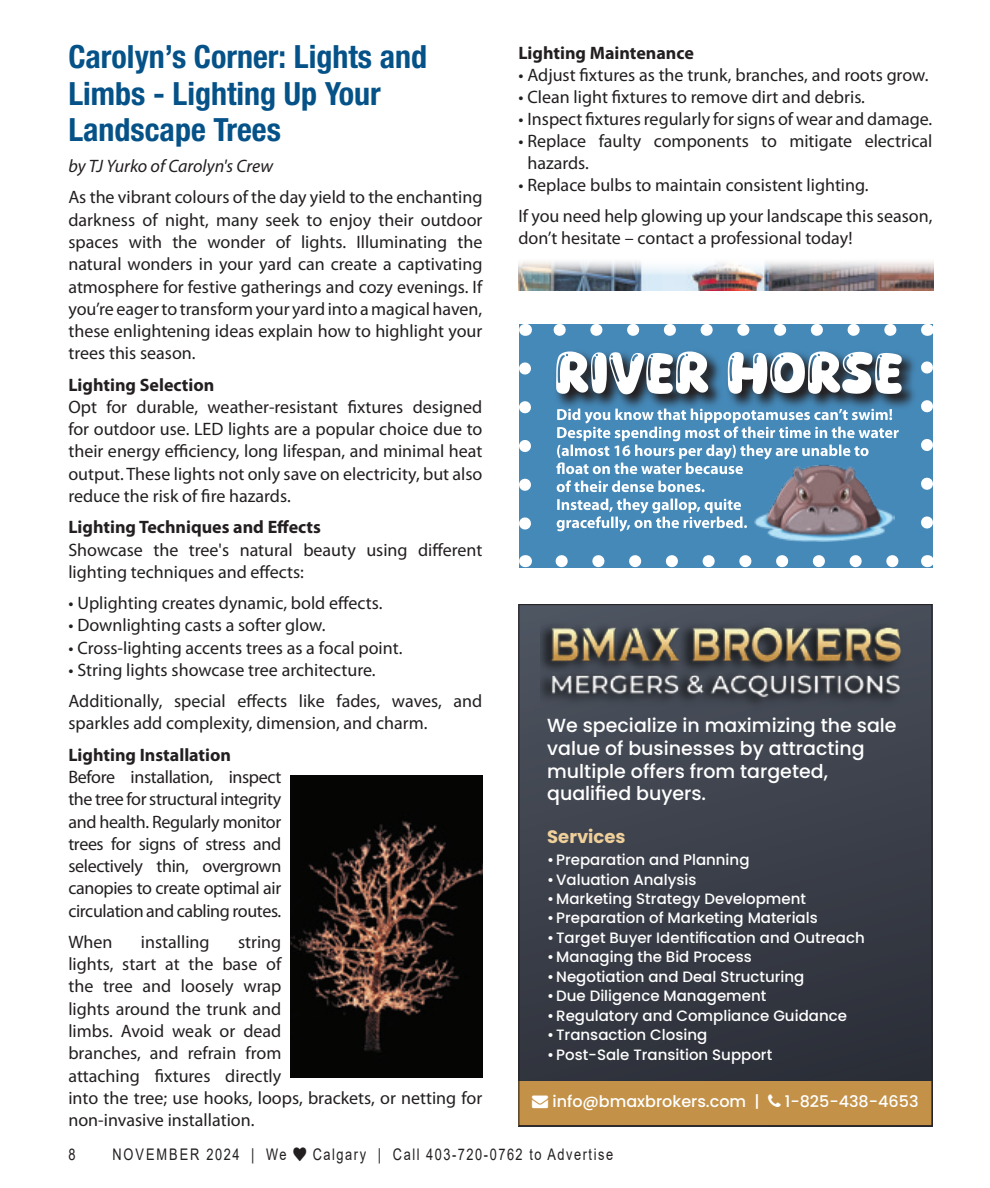
<style>
.page{position:relative;width:990px;height:1188px;background:#fff}
.page>*{position:absolute;margin:0;border:0;box-sizing:border-box;transform-origin:0 0}
.In_Around_title{font:700 condensed 32px/36.2px "Helvetica Neue LT Std";color:#055288}
.t1{font:500 19px/22.8px "Poppins";color:#fff}
.Body_text{font:18px/22.2px "Myriad Pro";color:#231f20}
.Subhead{font:700 18px "Myriad Pro";color:#231f20}
.Body_text-2{font:italic 18px "Myriad Pro";color:#231f20}
.t2{font:700 18px "Poppins";color:#efd09a}
.t3{font:500 16px "Poppins";color:#fff}
.t4{font:16px "Arial";letter-spacing:.12em;color:#231f20;scale:.8 1}
.t5{font:16px "Arial";letter-spacing:.155em;color:#231f20;scale:.8 1}
.t6{font:500 15px "Poppins";color:#fff}
</style>
<div class="page">
<hr style="left:989px;top:0;width:1px;height:155px;background:#cca0b5">
<div style="left:518px;top:604px;width:414px;height:522px;background:linear-gradient(to bottom,#4b525d,#2a2d36)"></div>
<div style="left:518px;top:1081px;width:414px;height:45px;background:#c39248"></div>
<img style="left:541px;top:616px;width:369px;height:96px">
<img style="left:290px;top:775px;width:192px;height:303px">
<img style="left:518px;top:261px;width:415px;height:29px">
<div style="left:519px;top:324px;width:414px;height:243px;background:#4589b9"></div>
<svg style="left:519px;top:368px;width:12px;height:162px"></svg>
<svg style="left:562px;top:555px;width:337px;height:12px"></svg>
<svg style="left:921px;top:361px;width:12px;height:162px"></svg>
<svg style="left:553px;top:324px;width:337px;height:12px"></svg>
<svg style="left:525px;top:555px;width:1px;height:12px"></svg>
<svg style="left:927px;top:555px;width:1px;height:12px"></svg>
<svg style="left:927px;top:324px;width:1px;height:12px"></svg>
<svg style="left:525px;top:324px;width:1px;height:12px"></svg>
<svg style="left:556px;top:354px;width:359px;height:55px"></svg>
<svg style="left:556px;top:351px;width:346px;height:43px;background:#a9b6c0"></svg>
<svg style="left:557px;top:499px;width:190px;height:32px"></svg>
<svg style="left:557px;top:480px;width:148px;height:12px"></svg>
<svg style="left:556px;top:409px;width:343px;height:65px"></svg>
<img style="left:753px;top:464px;width:142px;height:77px">
<p class="In_Around_title" style="left:68px;top:38px;width:360px">Carolyn’s Corner: Lights and<br>Limbs - Lighting Up Your<br>Landscape Trees</p>
<p class="Body_text-2" style="left:68px;top:155px;width:206px">by TJ Yurko of Carolyn's Crew</p>
<p class="Body_text" style="left:68px;top:186px;width:416px;text-align:justify">As the vibrant colours of the day yield to the enchanting darkness of night, many seek to enjoy their outdoor spaces with the wonder of lights. Illuminating the natural wonders in your yard can create a captivating atmosphere for festive gatherings and cozy evenings. If you’re eager to transform your yard into a magical haven, these enlightening ideas explain how to highlight your trees this season.</p>
<p class="Subhead" style="left:68px;top:373px;width:148px">Lighting Selection</p>
<p class="Body_text" style="left:68px;top:396px;width:416px;text-align:justify">Opt for durable, weather-resistant fixtures designed for outdoor use. LED lights are a popular choice due to their energy efficiency, long lifespan, and minimal heat output. These lights not only save on electricity, but also reduce the risk of fire hazards.</p>
<p class="Subhead" style="left:68px;top:515px;width:254px">Lighting Techniques and Effects</p>
<p class="Body_text" style="left:68px;top:538px;width:416px">Showcase the tree's natural beauty using different lighting techniques and effects:</p>
<p class="Body_text" style="left:68px;top:592px;width:316px">• Uplighting creates dynamic, bold effects.</p>
<p class="Body_text" style="left:68px;top:614px;width:259px">• Downlighting casts a softer glow.</p>
<p class="Body_text" style="left:68px;top:636px;width:336px">• Cross-lighting accents trees as a focal point.</p>
<p class="Body_text" style="left:68px;top:659px;width:309px">• String lights showcase tree architecture.</p>
<p class="Body_text" style="left:68px;top:690px;width:415px">Additionally, special effects like fades, waves, and sparkles add complexity, dimension, and charm.</p>
<p class="Subhead" style="left:68px;top:743px;width:164px">Lighting Installation</p>
<p class="Body_text" style="left:68px;top:766px;width:215px;text-align:justify">Before installation, inspect the tree for structural integrity and health. Regularly monitor trees for signs of stress and selectively thin, overgrown canopies to create optimal air circulation and cabling routes.</p>
<p class="Body_text" style="left:68px;top:931px;width:46px">When</p>
<p class="Body_text" style="left:141px;top:931px;width:70px">installing</p>
<p class="Body_text" style="left:68px;top:931px;width:415px;text-indent:170px">string<br>lights, start at the base of<br>the tree and loosely wrap<br>lights around the trunk and<br>limbs. Avoid weak or dead<br>branches, and refrain from<br>attaching fixtures directly<br>into the tree; use hooks, loops, brackets, or netting for non-invasive installation.</p>
<p class="Subhead" style="left:518px;top:41px;width:177px">Lighting Maintenance</p>
<p class="Body_text" style="left:518px;top:64px;width:411px">• Adjust fixtures as the trunk, branches, and roots grow.</p>
<p class="Body_text" style="left:518px;top:86px;width:348px">• Clean light fixtures to remove dirt and debris.</p>
<p class="Body_text" style="left:518px;top:108px;width:415px">• Inspect fixtures regularly for signs of wear and damage.</p>
<p class="Body_text" style="left:527px;top:130px;width:406px;text-indent:-9px">• Replace faulty components to mitigate electrical hazards.</p>
<p class="Body_text" style="left:518px;top:174px;width:352px">• Replace bulbs to maintain consistent lighting.</p>
<p class="Body_text" style="left:518px;top:205px;width:416px">If you need help glowing up your landscape this season, don’t hesitate – contact a professional today!</p>
<p class="t1" style="left:547px;top:714px;width:351px">We specialize in maximizing the sale value of businesses by attracting multiple offers from targeted, qualified buyers.</p>
<p class="t2" style="left:547px;top:826px;width:80px">Services</p>
<p class="t6" style="left:547px;top:851px;width:204px">•Preparation and Planning</p>
<p class="t6" style="left:547px;top:871px;width:151px">•Valuation Analysis</p>
<p class="t6" style="left:547px;top:890px;width:260px">•Marketing Strategy Development</p>
<p class="t6" style="left:547px;top:910px;width:272px">•Preparation of Marketing Materials</p>
<p class="t6" style="left:547px;top:929px;width:319px">•Target Buyer Identification and Outreach</p>
<p class="t6" style="left:547px;top:948px;width:206px">•Managing the Bid Process</p>
<p class="t6" style="left:547px;top:968px;width:259px">•Negotiation and Deal Structuring</p>
<p class="t6" style="left:547px;top:987px;width:221px">•Due Diligence Management</p>
<p class="t6" style="left:547px;top:1007px;width:301px">•Regulatory and Compliance Guidance</p>
<p class="t6" style="left:547px;top:1026px;width:162px">•Transaction Closing</p>
<p class="t6" style="left:547px;top:1046px;width:227px">•Post-Sale Transition Support</p>
<p class="t3" style="left:532px;top:1092px;width:229px">→ info@bmaxbrokers.com |</p>
<p class="t3" style="left:785px;top:1092px;width:135px">1-825-438-4653</p>
<p class="t4" style="left:68px;top:1143px;width:10px">8</p>
<p class="t5" style="left:112px;top:1143px;width:219px">NOVEMBER 2024 | We</p>
<p class="t4" style="left:313px;top:1143px;width:377px">Calgary | Call 403-720-0762 to Advertise</p>
</div>
